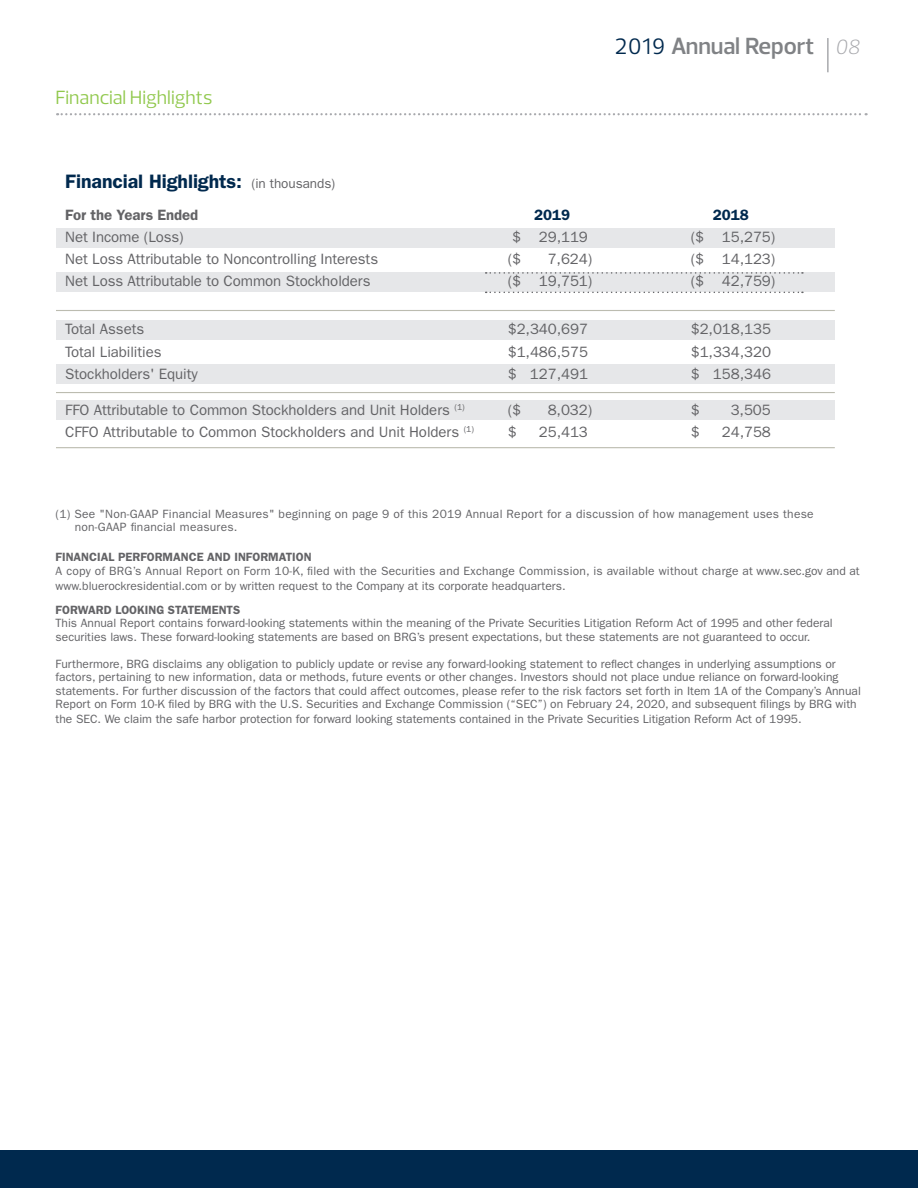
<style>
.page{position:relative;width:918px;height:1188px;background:#fff}
.page>*{position:absolute;margin:0;border:0;box-sizing:border-box;transform-origin:0 0}
.t1{font:600 23.85px "Prelo";letter-spacing:-.005em;color:#808285}
.Policies_Copy{font:600 19.5px "ITC Franklin Gothic Std";letter-spacing:-.005em;color:#00294e}
.t2{font:19.5px "Prelo";color:#90c84c}
.Policies_Copy-2{font:15px "ITC Franklin Gothic Std";letter-spacing:-.005em;color:#636366}
.Policies_Copy-3{font:600 15px "ITC Franklin Gothic Std";letter-spacing:-.005em;color:#636366}
.Policies_Copy-4{font:600 15px "ITC Franklin Gothic Std";letter-spacing:-.005em;color:#00294e}
.Legalease{font:12px/13.5px "ITC Franklin Gothic Std";color:#636366}
.Legalease-2{font:12px "ITC Franklin Gothic Std";letter-spacing:.02em;color:#636366}
.Legalease-3{font:600 12px "ITC Franklin Gothic Std";color:#636366}
.s1{font-weight:400;font-size:22.8px;color:#00294e}
.s2{font-weight:300;font-style:italic;font-size:21px;color:#a8a9ad}
.s3{font-weight:400;font-size:13.5px;color:#636366}
</style>
<div class="page">
<div style="left:0;top:1150px;width:918px;height:38px;background:#00294e"></div>
<hr style="left:827px;top:38px;width:2px;height:34px;background:#a8a9ad">
<div style="left:56px;top:401px;width:779px;height:19px;background:#e6e7e9"></div>
<div style="left:56px;top:321px;width:779px;height:19px;background:#e6e7e9"></div>
<div style="left:56px;top:364px;width:779px;height:20px;background:#e6e7e9"></div>
<div style="left:56px;top:272px;width:779px;height:20px;background:#e6e7e9"></div>
<div style="left:56px;top:228px;width:779px;height:19px;background:#e6e7e9"></div>
<svg style="left:57px;top:113px;width:810px;height:2px"></svg>
<svg style="left:486px;top:272px;width:317px;height:2px"></svg>
<svg style="left:486px;top:292px;width:317px;height:1px"></svg>
<hr style="left:56px;top:310px;width:779px;height:1px;background:#bcbcb0">
<hr style="left:56px;top:392px;width:779px;height:1px;background:#bcbcb0">
<hr style="left:56px;top:447px;width:779px;height:1px;background:#bcbcb0">
<p class="t2" style="left:56px;top:86px;width:158px">Financial Highlights</p>
<p class="t1" style="left:615px;top:31px;width:247px"><span class="s1">2019</span> Annual Report <span class="s2">08</span></p>
<p class="Policies_Copy" style="left:65px;top:170px;width:272px">Financial Highlights: <span class="s3">(in thousands)</span></p>
<p class="Policies_Copy-3" style="left:65px;top:206px;width:135px">For the Years Ended</p>
<p class="Policies_Copy-4" style="left:534px;top:206px;width:37px">2019</p>
<p class="Policies_Copy-4" style="left:713px;top:206px;width:37px">2018</p>
<p class="Policies_Copy-2" style="left:65px;top:229px;width:120px">Net Income (Loss)</p>
<p class="Policies_Copy-2" style="left:512px;top:229px;width:77px">$ 29,119</p>
<p class="Policies_Copy-2" style="left:691px;top:229px;width:86px">($ 15,275)</p>
<p class="Policies_Copy-2" style="left:65px;top:251px;width:314px">Net Loss Attributable to Noncontrolling Interests</p>
<p class="Policies_Copy-2" style="left:508px;top:251px;width:15px">($</p>
<p class="Policies_Copy-2" style="left:548px;top:251px;width:46px">7,624)</p>
<p class="Policies_Copy-2" style="left:691px;top:251px;width:86px">($ 14,123)</p>
<p class="Policies_Copy-2" style="left:65px;top:273px;width:307px">Net Loss Attributable to Common Stockholders</p>
<p class="Policies_Copy-2" style="left:508px;top:273px;width:86px">($ 19,751)</p>
<p class="Policies_Copy-2" style="left:691px;top:273px;width:86px">($ 42,759)</p>
<p class="Policies_Copy-2" style="left:65px;top:321px;width:80px">Total Assets</p>
<p class="Policies_Copy-2" style="left:508px;top:321px;width:82px">$2,340,697</p>
<p class="Policies_Copy-2" style="left:691px;top:321px;width:82px">$2,018,135</p>
<p class="Policies_Copy-2" style="left:65px;top:343px;width:98px">Total Liabilities</p>
<p class="Policies_Copy-2" style="left:508px;top:343px;width:82px">$1,486,575</p>
<p class="Policies_Copy-2" style="left:691px;top:343px;width:82px">$1,334,320</p>
<p class="Policies_Copy-2" style="left:65px;top:365px;width:134px">Stockholders' Equity</p>
<p class="Policies_Copy-2" style="left:508px;top:365px;width:82px">$ 127,491</p>
<p class="Policies_Copy-2" style="left:691px;top:365px;width:82px">$ 158,346</p>
<p class="Policies_Copy-2" style="left:65px;top:401px;width:401px">FFO Attributable to Common Stockholders and Unit Holders <sup>(1)</sup></p>
<p class="Policies_Copy-2" style="left:508px;top:401px;width:15px">($</p>
<p class="Policies_Copy-2" style="left:548px;top:401px;width:46px">8,032)</p>
<p class="Policies_Copy-2" style="left:691px;top:401px;width:10px">$</p>
<p class="Policies_Copy-2" style="left:731px;top:401px;width:42px">3,505</p>
<p class="Policies_Copy-2" style="left:65px;top:423px;width:410px">CFFO Attributable to Common Stockholders and Unit Holders <sup>(1)</sup></p>
<p class="Policies_Copy-2" style="left:508px;top:423px;width:10px">$</p>
<p class="Policies_Copy-2" style="left:539px;top:423px;width:51px">25,413</p>
<p class="Policies_Copy-2" style="left:691px;top:423px;width:10px">$</p>
<p class="Policies_Copy-2" style="left:722px;top:423px;width:51px">24,758</p>
<p class="Legalease-2" style="left:56px;top:507px;width:760px">(1) See "Non-GAAP Financial Measures" beginning on page 9 of this 2019 Annual Report for a discussion of how management uses these</p>
<p class="Legalease-2" style="left:75px;top:521px;width:164px">non-GAAP financial measures.</p>
<p class="Legalease-3" style="left:56px;top:550px;width:258px">FINANCIAL PERFORMANCE AND INFORMATION</p>
<p class="Legalease" style="left:56px;top:563px;width:806px;line-height:15px">A copy of BRG’s Annual Report on Form 10-K, filed with the Securities and Exchange Commission, is available without charge at www.sec.gov and at www.bluerockresidential.com or by written request to the Company at its corporate headquarters.</p>
<p class="Legalease-3" style="left:56px;top:603px;width:186px">FORWARD LOOKING STATEMENTS</p>
<p class="Legalease" style="left:56px;top:617px;width:779px">This Annual Report contains forward-looking statements within the meaning of the Private Securities Litigation Reform Act of 1995 and other federal securities laws. These forward-looking statements are based on BRG’s present expectations, but these statements are not guaranteed to occur.</p>
<p class="Legalease" style="left:56px;top:657px;width:807px">Furthermore, BRG disclaims any obligation to publicly update or revise any forward-looking statement to reflect changes in underlying assumptions or factors, pertaining to new information, data or methods, future events or other changes. Investors should not place undue reliance on forward-looking statements. For further discussion of the factors that could affect outcomes, please refer to the risk factors set forth in Item 1A of the Company’s Annual Report on Form 10-K filed by BRG with the U.S. Securities and Exchange Commission (“SEC”) on February 24, 2020, and subsequent filings by BRG with</p>
<p class="Legalease" style="left:56px;top:713px;width:748px">the SEC. We claim the safe harbor protection for forward looking statements contained in the Private Securities Litigation Reform Act of 1995.</p>
</div>
